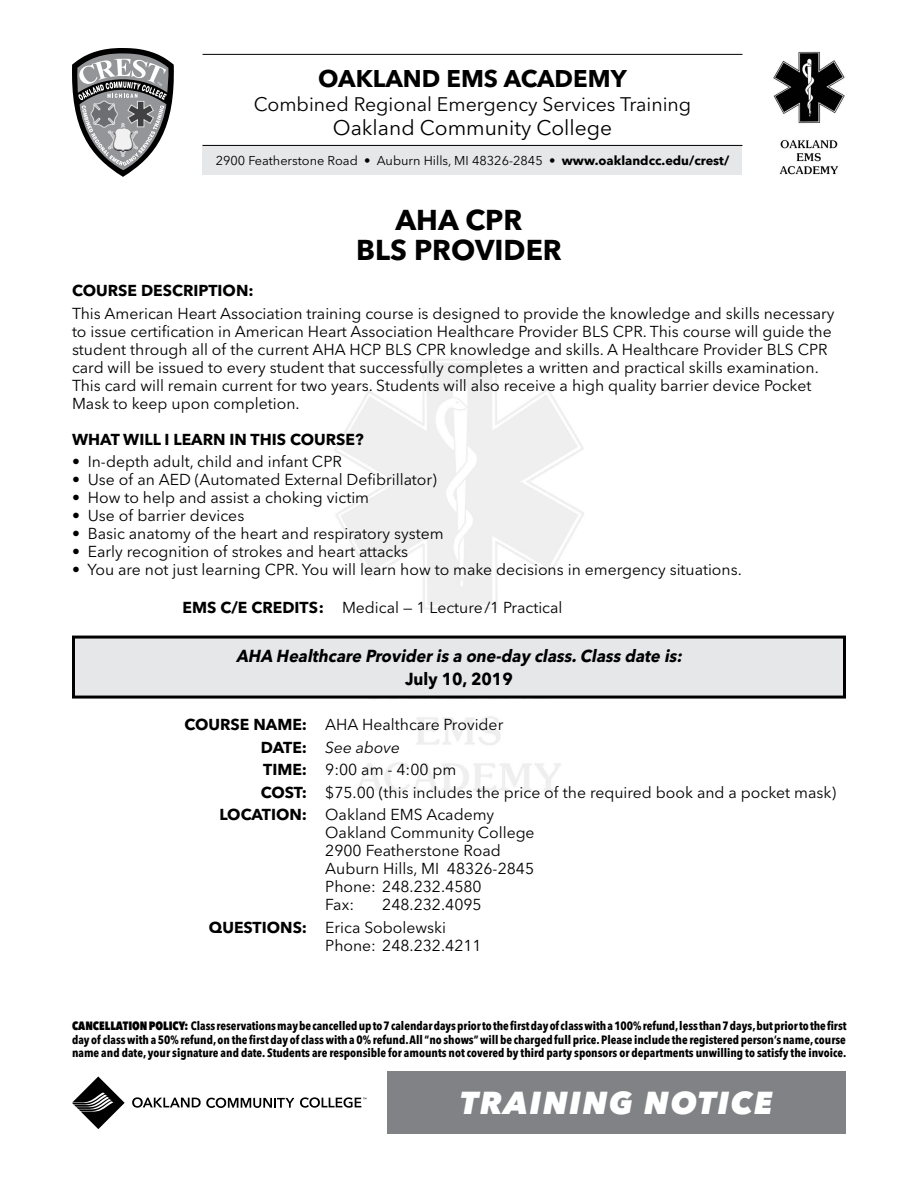
<style>
.page{position:relative;width:918px;height:1188px;background:#fff}
.page>*{position:absolute;margin:0;border:0;box-sizing:border-box;transform-origin:0 0}
.t1{font:italic 800 31.5px "Avenir Next LT Pro";letter-spacing:.05em;color:#fff}
.t2{font:700 28.5px "Avenir Next LT Pro";color:#000}
.t3{font:700 24px "Avenir Next LT Pro";color:#000}
.t4{font:21px "Avenir Next LT Pro";color:#000}
.t5{font:19.5px "Avenir Next LT Pro";color:#000}
.t6{font:italic 700 17.25px "Avenir Next LT Pro";color:#000;scale:.94 1}
.t7{font:700 17.25px "Avenir Next LT Pro";color:#000;scale:.94 1}
.t8{font:15.75px/18px "Avenir Next LT Pro";color:#000}
.t9{font:700 15.75px "Avenir Next LT Pro";color:#000}
.t10{font:italic 15.75px "Avenir Next LT Pro";color:#000}
.t11{font:12.75px "Avenir Next LT Pro";color:#000}
.t12{font:700 condensed 12px/13.5px "Avenir Next LT Pro";color:#000;text-align:justify}
.s1{font-weight:700}
.s2{font-weight:700;font-style:normal}
.s3{font-weight:800}
</style>
<div class="page">
<div style="left:202px;top:145px;width:540px;height:30px;background:#e6e7e8"></div>
<img style="left:773px;top:51px;width:72px;height:124px">
<svg style="left:72px;top:48px;width:102px;height:129px"></svg>
<hr style="left:202px;top:145px;width:540px;height:1px;background:#000">
<hr style="left:202px;top:54px;width:540px;height:1px;background:#000">
<div style="left:387px;top:1072px;width:459px;height:62px;background:#808285"></div>
<svg style="left:72px;top:1076px;width:53px;height:53px"></svg>
<svg style="left:132px;top:1097px;width:162px;height:11px"></svg>
<svg style="left:300px;top:1097px;width:66px;height:11px"></svg>
<div style="left:74px;top:637px;width:770px;height:60px;background:#e6e7e8"></div>
<div style="left:72px;top:636px;width:774px;height:63px;border:3px solid #000"></div>
<p class="t3" style="left:318px;top:64px;width:310px">OAKLAND EMS ACADEMY</p>
<p class="t5" style="left:254px;top:93px;width:439px">Combined Regional Emergency Services Training</p>
<p class="t4" style="left:333px;top:115px;width:281px">Oakland Community College</p>
<p class="t11" style="left:216px;top:153px;width:515px">2900 Featherstone Road • Auburn Hills, MI 48326-2845 • <span class="s1">www.oaklandcc.edu/crest/</span></p>
<h1 class="t2" style="left:396px;top:203px;width:128px">AHA CPR</h1>
<h1 class="t2" style="left:356px;top:233px;width:207px">BLS PROVIDER</h1>
<p class="t9" style="left:72px;top:281px;width:183px">COURSE DESCRIPTION:</p>
<p class="t8" style="left:72px;top:304px;width:764px">This American Heart Association training course is designed to provide the knowledge and skills necessary to issue certification in American Heart Association Healthcare Provider BLS CPR. This course will guide the student through all of the current AHA HCP BLS CPR knowledge and skills. A Healthcare Provider BLS CPR card will be issued to every student that successfully completes a written and practical skills examination.<br>This card will remain current for two years. Students will also receive a high quality barrier device Pocket Mask to keep upon completion.</p>
<p class="t9" style="left:72px;top:429px;width:293px">WHAT WILL I LEARN IN THIS COURSE?</p>
<p class="t8" style="left:72px;top:453px;width:271px">• In-depth adult, child and infant CPR</p>
<p class="t8" style="left:72px;top:471px;width:366px">• Use of an AED (Automated External Defibrillator)</p>
<p class="t8" style="left:72px;top:489px;width:299px">• How to help and assist a choking victim</p>
<p class="t8" style="left:72px;top:507px;width:174px">• Use of barrier devices</p>
<p class="t8" style="left:72px;top:525px;width:373px">• Basic anatomy of the heart and respiratory system</p>
<p class="t8" style="left:72px;top:543px;width:338px">• Early recognition of strokes and heart attacks</p>
<p class="t8" style="left:72px;top:561px;width:671px">• You are not just learning CPR. You will learn how to make decisions in emergency situations.</p>
<p class="t8" style="left:183px;top:598px;width:382px"><span class="s1">EMS C/E CREDITS:</span> Medical — 1 Lecture/1 Practical</p>
<p class="t6" style="left:236px;top:646px;width:480px">AHA Healthcare Provideris a one-day class.Class date is:</p>
<p class="t7" style="left:405px;top:668px;width:116px">July 10, 2019</p>
<p class="t8" style="left:184px;top:716px;width:320px"><span class="s1">COURSE NAME:</span> AHA Healthcare Provider</p>
<p class="t10" style="left:261px;top:738px;width:141px"><span class="s2">DATE:</span> See above</p>
<p class="t8" style="left:263px;top:761px;width:195px"><span class="s1">TIME:</span> 9:00 am - 4:00 pm</p>
<p class="t8" style="left:261px;top:783px;width:577px"><span class="s1">COST:</span> $75.00 (this includes the price of the required book and a pocket mask)</p>
<p class="t8" style="left:219px;top:806px;width:276px"><span class="s1">LOCATION:</span> Oakland EMS Academy</p>
<p class="t8" style="left:325px;top:824px;width:211px">Oakland Community College</p>
<p class="t8" style="left:325px;top:842px;width:177px">2900 Featherstone Road</p>
<p class="t8" style="left:325px;top:860px;width:211px">Auburn Hills, MI 48326-2845</p>
<p class="t8" style="left:325px;top:878px;width:158px">Phone: 248.232.4580</p>
<p class="t8" style="left:325px;top:896px;width:30px">Fax:</p>
<p class="t8" style="left:382px;top:896px;width:101px">248.232.4095</p>
<p class="t8" style="left:325px;top:918px;width:158px;text-indent:-116px"><span class="s1">QUESTIONS:</span> Erica Sobolewski<br>Phone: 248.232.4211</p>
<p class="t12" style="left:72px;top:1019px;width:776px"><span class="s3">CANCELLATION POLICY:</span> Class reservations may be cancelled up to 7 calendar days prior to the first day of class with a 100% refund, less than 7 days, but prior to the first day of class with a 50% refund, on the first day of class with a 0% refund. All “no shows” will be charged full price. Please include the registered person’s name, course name and date, your signature and date. Students are responsible for amounts not covered by third party sponsors or departments unwilling to satisfy the invoice.</p>
<h1 class="t1" style="left:460px;top:1083px;width:314px">TRAINING NOTICE</h1>
</div>
